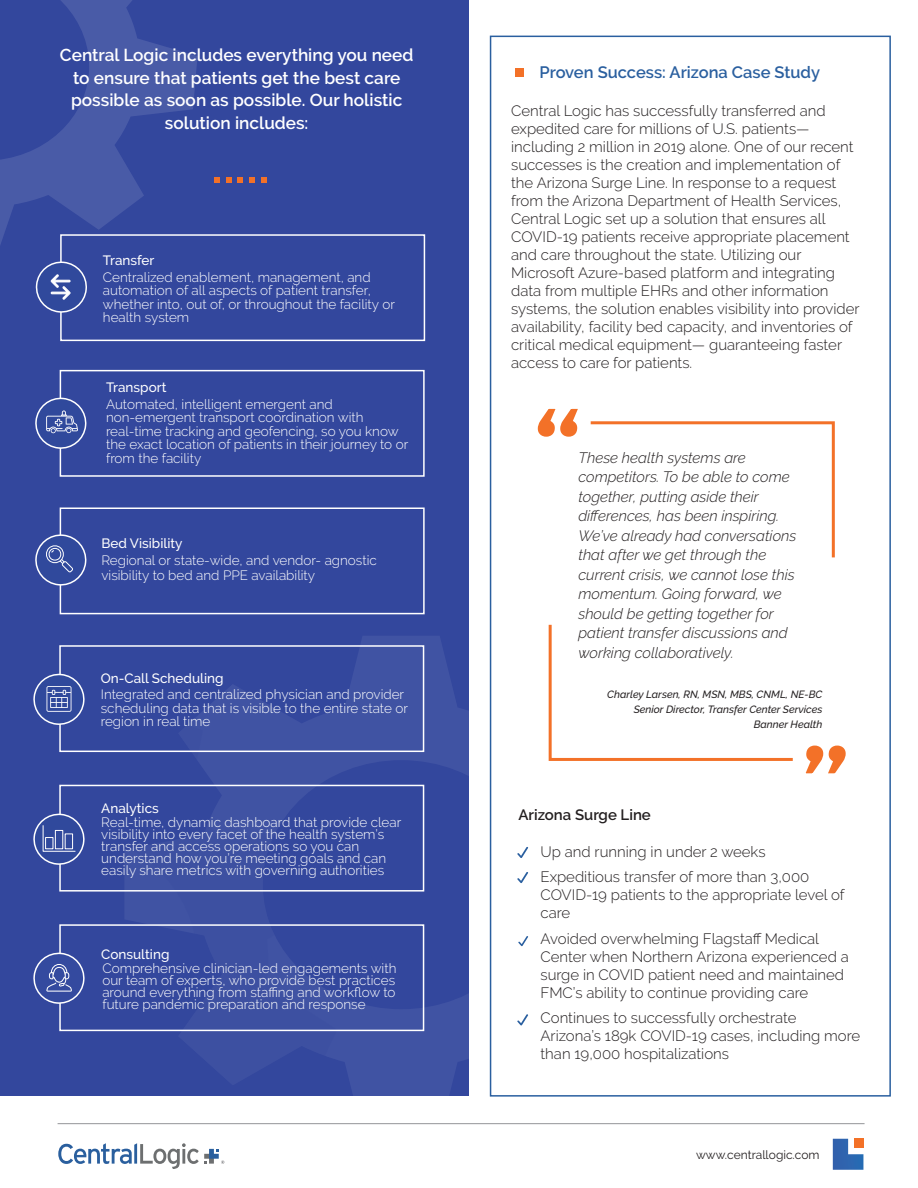
<style>
.page{position:relative;width:918px;height:1188px;background:#fff}
.page>*{position:absolute;margin:0;border:0;box-sizing:border-box;transform-origin:0 0}
.t1{font:600 17.25px/22.5px "Raleway";color:#fff;text-align:center}
.t2{font:600 16.5px "Raleway";color:#2a5f9f}
.t3{font:300 15px/18px "Raleway";color:#231f20}
.t4{font:italic 300 15px/19.5px "Raleway";color:#231f20}
.t5{font:600 15px "Raleway";color:#231f20}
.t6{font:300 13.5px/13.5px "Raleway";color:#fff}
.t7{font:500 13.5px "Raleway";color:#fff}
.t8{font:12px "Raleway";color:#231f20}
.t9{font:italic 500 10.5px/15px "Raleway";color:#231f20;text-align:right}
</style>
<div class="page">
<div style="left:0;top:0;width:468px;height:1096px;background:#33479d"></div>
<svg style="left:216px;top:636px;width:252px;height:460px"></svg>
<svg style="left:59px;top:700px;width:280px;height:396px"></svg>
<div style="left:516px;top:68px;width:8px;height:8px;background:#f37128"></div>
<div style="left:490px;top:36px;width:401px;height:1061px;border:2px solid #2a5f9f"></div>
<svg style="left:249px;top:177px;width:6px;height:6px"></svg>
<svg style="left:261px;top:177px;width:6px;height:6px"></svg>
<svg style="left:214px;top:177px;width:6px;height:6px"></svg>
<svg style="left:226px;top:177px;width:17px;height:6px"></svg>
<div style="left:60px;top:234px;width:365px;height:107px;border:2px solid #fff"></div>
<div style="left:59px;top:645px;width:365px;height:107px;border:2px solid #fff"></div>
<div style="left:60px;top:370px;width:365px;height:107px;border:2px solid #fff"></div>
<div style="left:60px;top:508px;width:365px;height:106px;border:2px solid #fff"></div>
<div style="left:59px;top:785px;width:365px;height:107px;border:2px solid #fff"></div>
<div style="left:59px;top:924px;width:365px;height:107px;border:2px solid #fff"></div>
<svg style="left:35px;top:261px;width:52px;height:52px"></svg>
<svg style="left:35px;top:534px;width:52px;height:52px"></svg>
<svg style="left:33px;top:673px;width:52px;height:52px"></svg>
<svg style="left:33px;top:813px;width:52px;height:52px"></svg>
<div style="left:45px;top:837px;width:8px;height:12px;border:1px solid #fff"></div>
<div style="left:55px;top:830px;width:8px;height:19px;border:1px solid #fff"></div>
<div style="left:65px;top:833px;width:8px;height:16px;border:1px solid #fff"></div>
<svg style="left:33px;top:952px;width:52px;height:52px"></svg>
<hr style="left:58px;top:1123px;width:807px;height:1px;background:#939598">
<svg style="left:58px;top:1143px;width:166px;height:26px"></svg>
<div style="left:855px;top:1139px;width:9px;height:9px;background:#f37127"></div>
<svg style="left:833px;top:1139px;width:30px;height:31px"></svg>
<svg style="left:517px;top:847px;width:11px;height:11px"></svg>
<svg style="left:517px;top:872px;width:11px;height:11px"></svg>
<svg style="left:518px;top:936px;width:10px;height:10px"></svg>
<svg style="left:517px;top:1014px;width:11px;height:11px"></svg>
<svg style="left:537px;top:408px;width:298px;height:150px"></svg>
<svg style="left:548px;top:624px;width:298px;height:150px"></svg>
<svg style="left:0;top:0;width:198px;height:258px"></svg>
<svg style="left:35px;top:397px;width:52px;height:52px"></svg>
<p class="t1" style="left:60px;top:44px;width:355px">Central Logic includes everything you need to ensure that patients get the best care possible as soon as possible. Our holistic solution includes:</p>
<p class="t7" style="left:103px;top:252px;width:53px">Transfer</p>
<p class="t6" style="left:103px;top:270px;width:294px">Centralized enablement, management, and automation of all aspects of patient transfer, whether into, out of, or throughout the facility or health system</p>
<p class="t7" style="left:106px;top:380px;width:62px">Transport</p>
<p class="t6" style="left:106px;top:397px;width:304px">Automated, intelligent emergent and non-emergent transport coordination with real-time tracking and geofencing, so you know the exact location of patients in their journey to or from the facility</p>
<p class="t7" style="left:101px;top:536px;width:83px">Bed Visibility</p>
<p class="t6" style="left:101px;top:553px;width:277px;line-height:15px">Regional or state-wide, and vendor- agnostic visibility to bed and PPE availability</p>
<p class="t7" style="left:101px;top:671px;width:124px">On-Call Scheduling</p>
<p class="t6" style="left:101px;top:688px;width:309px">Integrated and centralized physician and provider scheduling data that is visible to the entire state or region in real time</p>
<p class="t7" style="left:101px;top:801px;width:59px">Analytics</p>
<p class="t6" style="left:101px;top:816px;width:302px;line-height:12px">Real-time, dynamic dashboard that provide clear visibility into every facet of the health system’s transfer and access operations so you can understand how you’re meeting goals and can easily share metrics with governing authorities</p>
<p class="t7" style="left:101px;top:946px;width:70px">Consulting</p>
<p class="t6" style="left:102px;top:962px;width:296px;line-height:12px;text-align:justify">Comprehensive clinician-led engagements with our team of experts, who provide best practices around everything from staffing and workflow to future pandemic preparation and response</p>
<p class="t2" style="left:540px;top:63px;width:282px">Proven Success: Arizona Case Study</p>
<p class="t3" style="left:511px;top:102px;width:350px">Central Logic has successfully transferred and expedited care for millions of U.S. patients— including 2 million in 2019 alone. One of our recent successes is the creation and implementation of the Arizona Surge Line. In response to a request from the Arizona Department of Health Services, Central Logic set up a solution that ensures all COVID-19 patients receive appropriate placement and care throughout the state. Utilizing our Microsoft Azure-based platform and integrating data from multiple EHRs and other information systems, the solution enables visibility into provider availability, facility bed capacity, and inventories of critical medical equipment— guaranteeing faster access to care for patients.</p>
<p class="t4" style="left:578px;top:448px;width:219px">These health systems are competitors. To be able to come together, putting aside their differences, has been inspiring.<br>We’ve already had conversations that after we get through the current crisis, we cannot lose this momentum. Going forward, we should be getting together for patient transfer discussions and working collaboratively.</p>
<p class="t9" style="left:607px;top:687px;width:217px">Charley Larsen, RN, MSN, MBS, CNML, NE-BC<br>Senior Director, Transfer Center Services<br>Banner Health</p>
<p class="t5" style="left:518px;top:806px;width:134px">Arizona Surge Line</p>
<p class="t3" style="left:541px;top:838px;width:270px;line-height:25.5px">Up and running in under 2 weeks<br>Expeditious transfer of more than 3,000</p>
<p class="t3" style="left:541px;top:886px;width:306px">COVID-19 patients to the appropriate level of care</p>
<p class="t3" style="left:541px;top:929px;width:310px">Avoided overwhelming Flagstaff Medical Center when Northern Arizona experienced a surge in COVID patient need and maintained FMC’s ability to continue providing care</p>
<p class="t3" style="left:541px;top:1009px;width:321px">Continues to successfully orchestrate<br>Arizona’s 189k COVID-19 cases, including more than 19,000 hospitalizations</p>
<p class="t8" style="left:696px;top:1148px;width:125px">www.centrallogic.com</p>
</div>
